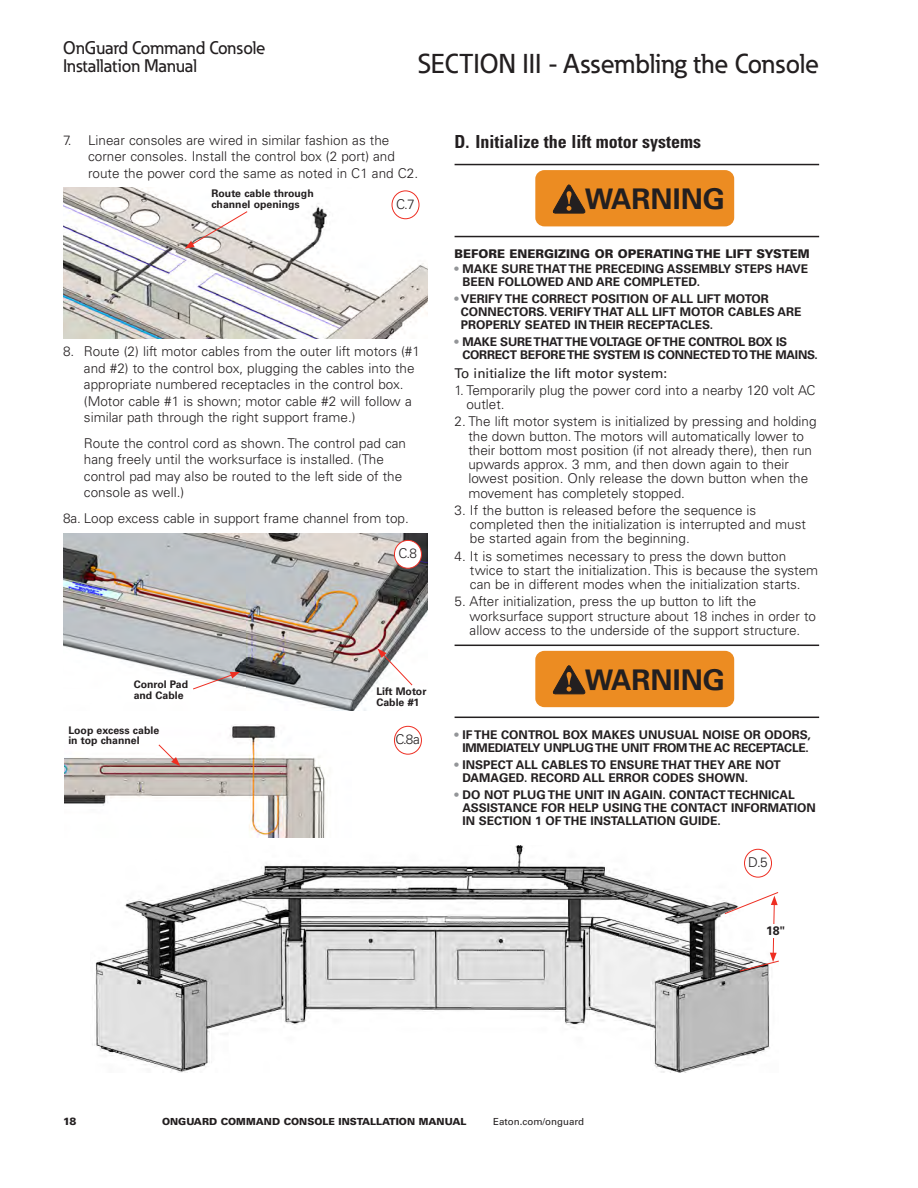
<style>
.page{position:relative;width:918px;height:1188px;background:#fff}
.page>*{position:absolute;margin:0;border:0;box-sizing:border-box;transform-origin:0 0}
.t1{font:700 28.5px "Univers LT Std";color:#231f20}
._00_Header_Flush_Lef{font:500 27px "Eaton";color:#231f20}
.t2{font:500 18px/18px "Eaton";color:#231f20}
._01_Head2{font:700 condensed 18px "Univers LT Std";color:#231f20}
.Body_9_11__6_NCOOK{font:300 13.5px/14.2px "Univers LT Std";color:#231f20}
._02_Body{font:13.5px "Univers LT Std";color:#231f20}
._02_Body-2{font:700 12.3px "Univers LT Std";color:#231f20}
._02_Body-3{font:700 12px/12.8px "Univers LT Std";color:#231f20}
._10_Warning_Voltage{font:700 12px/12.8px "Univers LT Std";letter-spacing:-.02em;color:#231f20;text-align:center}
._02_Body-4{font:700 12px/12.8px "Univers LT Std";letter-spacing:-.02em;color:#231f20}
._01_Head2-2{font:900 12px "Univers LT Std";color:#231f20}
._06_Callout{font:700 10.5px/10.5px "Univers LT Std";color:#231f20}
.t3{font:900 10.5px "Univers LT Std";color:#231f20}
.t4{font:900 9.75px "Univers LT Std";color:#231f20}
.t5{font:9.75px "Univers LT Std";color:#231f20}
.s1{color:#939598}
</style>
<div class="page">
<img style="left:64px;top:724px;width:262px;height:114px">
<hr style="left:455px;top:164px;width:364px;height:1px;background:#231f20">
<hr style="left:455px;top:236px;width:364px;height:1px;background:#231f20">
<hr style="left:455px;top:645px;width:364px;height:1px;background:#231f20">
<hr style="left:455px;top:717px;width:364px;height:1px;background:#231f20">
<div style="left:536px;top:171px;width:197px;height:54px;background:#ec8c22;border-radius:8px"></div>
<div style="left:535px;top:170px;width:199px;height:56px;border:2px solid #ec8c22;border-radius:8px"></div>
<svg style="left:552px;top:184px;width:34px;height:30px"></svg>
<div style="left:536px;top:652px;width:197px;height:54px;background:#ec8c22;border-radius:8px"></div>
<div style="left:535px;top:651px;width:199px;height:56px;border:2px solid #ec8c22;border-radius:8px"></div>
<svg style="left:552px;top:665px;width:34px;height:30px"></svg>
<img style="left:63px;top:188px;width:365px;height:150px">
<img style="left:63px;top:534px;width:365px;height:177px">
<img style="left:92px;top:845px;width:680px;height:227px">
<svg style="left:724px;top:892px;width:55px;height:80px"></svg>
<svg style="left:185px;top:211px;width:63px;height:38px"></svg>
<svg style="left:158px;top:744px;width:22px;height:22px"></svg>
<svg style="left:192px;top:672px;width:48px;height:18px"></svg>
<div style="left:392px;top:191px;width:27px;height:28px;background:#fff;border-radius:50%"></div>
<div style="left:392px;top:191px;width:27px;height:28px;border:1px solid #ee2e22;border-radius:50%"></div>
<div style="left:394px;top:540px;width:27px;height:28px;background:#fff;border-radius:50%"></div>
<div style="left:394px;top:540px;width:28px;height:29px;border:1px solid #ee2e22;border-radius:50%"></div>
<div style="left:394px;top:726px;width:28px;height:29px;border:1px solid #ee2e22;border-radius:50%"></div>
<div style="left:745px;top:849px;width:27px;height:28px;background:#fff;border-radius:50%"></div>
<div style="left:744px;top:849px;width:28px;height:29px;border:1px solid #ee2e22;border-radius:50%"></div>
<svg style="left:378px;top:649px;width:35px;height:37px"></svg>
<div style="left:51px;top:689px;width:50px;height:14px;background:#fff"></div>
<div style="left:766px;top:924px;width:22px;height:13px;background:#fff"></div>
<h3 class="t2" style="left:63px;top:39px;width:204px">OnGuard Command Console<br>Installation Manual</h3>
<p class="_00_Header_Flush_Lef" style="left:418px;top:47px;width:403px">SECTION III - Assembling the Console</p>
<p class="Body_9_11__6_NCOOK" style="left:88px;top:132px;width:329px;line-height:16.5px;text-indent:-25px">7. Linear consoles are wired in similar fashion as the corner consoles. Install the control box (2 port) and route the power cord the same as noted in C1 and C2.</p>
<p class="_06_Callout" style="left:212px;top:188px;width:104px">Route cable through channel openings</p>
<p class="Body_9_11__6_NCOOK" style="left:396px;top:197px;width:20px">C.7</p>
<p class="Body_9_11__6_NCOOK" style="left:84px;top:343px;width:337px;line-height:16.5px;text-indent:-21px">8. Route (2) lift motor cables from the outer lift motors (#1 and #2) to the control box, plugging the cables into the appropriate numbered receptacles in the control box. (Motor cable #1 is shown; motor cable #2 will follow a similar path through the right support frame.)</p>
<p class="Body_9_11__6_NCOOK" style="left:84px;top:435px;width:324px;line-height:16.5px">Route the control cord as shown. The control pad can hang freely until the worksurface is installed. (The control pad may also be routed to the left side of the console as well.)</p>
<p class="Body_9_11__6_NCOOK" style="left:63px;top:511px;width:345px">8a. Loop excess cable in support frame channel from top.</p>
<p class="_06_Callout" style="left:134px;top:679px;width:56px">Conrol Pad and Cable</p>
<p class="_06_Callout" style="left:68px;top:725px;width:92px">Loop excess cable in top channel</p>
<p class="Body_9_11__6_NCOOK" style="left:399px;top:546px;width:20px">C.8</p>
<p class="_06_Callout" style="left:376px;top:686px;width:51px">Lift Motor<br>Cable #1</p>
<p class="Body_9_11__6_NCOOK" style="left:396px;top:732px;width:26px">C.8a</p>
<p class="_01_Head2" style="left:455px;top:131px;width:248px">D. Initialize the lift motor systems</p>
<p class="t1" style="left:585px;top:182px;width:142px">WARNING</p>
<p class="_01_Head2-2" style="left:455px;top:246px;width:357px">BEFORE ENERGIZING OR OPERATING THE LIFT SYSTEM</p>
<p class="_02_Body-3" style="left:462px;top:263px;width:347px;text-indent:-8px"><span class="s1">•</span> MAKE SURE THAT THE PRECEDING ASSEMBLY STEPS HAVE<br>BEEN FOLLOWED AND ARE COMPLETED.</p>
<p class="_02_Body-3" style="left:461px;top:293px;width:342px;text-indent:-6px"><span class="s1">•</span> VERIFY THE CORRECT POSITION OF ALL LIFT MOTOR<br>CONNECTORS. VERIFY THAT ALL LIFT MOTOR CABLES ARE<br>PROPERLY SEATED IN THEIR RECEPTACLES.</p>
<p class="_02_Body-4" style="left:462px;top:336px;width:357px;text-indent:-8px"><span class="s1">•</span> MAKE SURE THAT THE VOLTAGE OF THE CONTROL BOX IS<br>CORRECT BEFORE THE SYSTEM IS CONNECTED TO THE MAINS.</p>
<p class="_02_Body" style="left:455px;top:365px;width:214px">To initialize the lift motor system:</p>
<p class="Body_9_11__6_NCOOK" style="left:466px;top:383px;width:351px;text-indent:-12px">1. Temporarily plug the power cord into a nearby 120 volt AC outlet.</p>
<p class="Body_9_11__6_NCOOK" style="left:468px;top:414px;width:350px;text-indent:-14px">2. The lift motor system is initialized by pressing and holding the down button. The motors will automatically lower to their bottom most position (if not already there), then run upwards approx. 3 mm, and then down again to their lowest position. Only release the down button when the movement has completely stopped.</p>
<p class="Body_9_11__6_NCOOK" style="left:470px;top:503px;width:338px;text-indent:-15px">3. If the button is released before the sequence is completed then the initialization is interrupted and must be started again from the beginning.</p>
<p class="Body_9_11__6_NCOOK" style="left:470px;top:549px;width:350px;text-indent:-15px">4. It is sometimes necessary to press the down button twice to start the initialization. This is because the system can be in different modes when the initialization starts.</p>
<p class="Body_9_11__6_NCOOK" style="left:470px;top:594px;width:348px;text-indent:-15px">5. After initialization, press the up button to lift the worksurface support structure about 18 inches in order to allow access to the underside of the support structure.</p>
<p class="t1" style="left:585px;top:663px;width:142px">WARNING</p>
<p class="_10_Warning_Voltage" style="left:455px;top:729px;width:358px"><span class="s1">•</span> IF THE CONTROL BOX MAKES UNUSUAL NOISE OR ODORS,<br>IMMEDIATELY UNPLUG THE UNIT FROM THE AC RECEPTACLE.</p>
<p class="_02_Body-3" style="left:462px;top:759px;width:320px;text-indent:-8px"><span class="s1">•</span> INSPECT ALL CABLES TO ENSURE THAT THEY ARE NOT<br>DAMAGED. RECORD ALL ERROR CODES SHOWN.</p>
<p class="_02_Body-3" style="left:462px;top:789px;width:355px;text-indent:-8px"><span class="s1">•</span> DO NOT PLUG THE UNIT IN AGAIN. CONTACT TECHNICAL<br>ASSISTANCE FOR HELP USING THE CONTACT INFORMATION<br>IN SECTION 1 OF THE INSTALLATION GUIDE.</p>
<p class="Body_9_11__6_NCOOK" style="left:748px;top:855px;width:21px">D.5</p>
<p class="_02_Body-2" style="left:766px;top:924px;width:21px">18"</p>
<p class="t3" style="left:63px;top:1115px;width:15px">18</p>
<p class="t4" style="left:162px;top:1115px;width:306px">ONGUARD COMMAND CONSOLE INSTALLATION MANUAL</p>
<p class="t5" style="left:493px;top:1116px;width:92px">Eaton.com/onguard</p>
</div>
